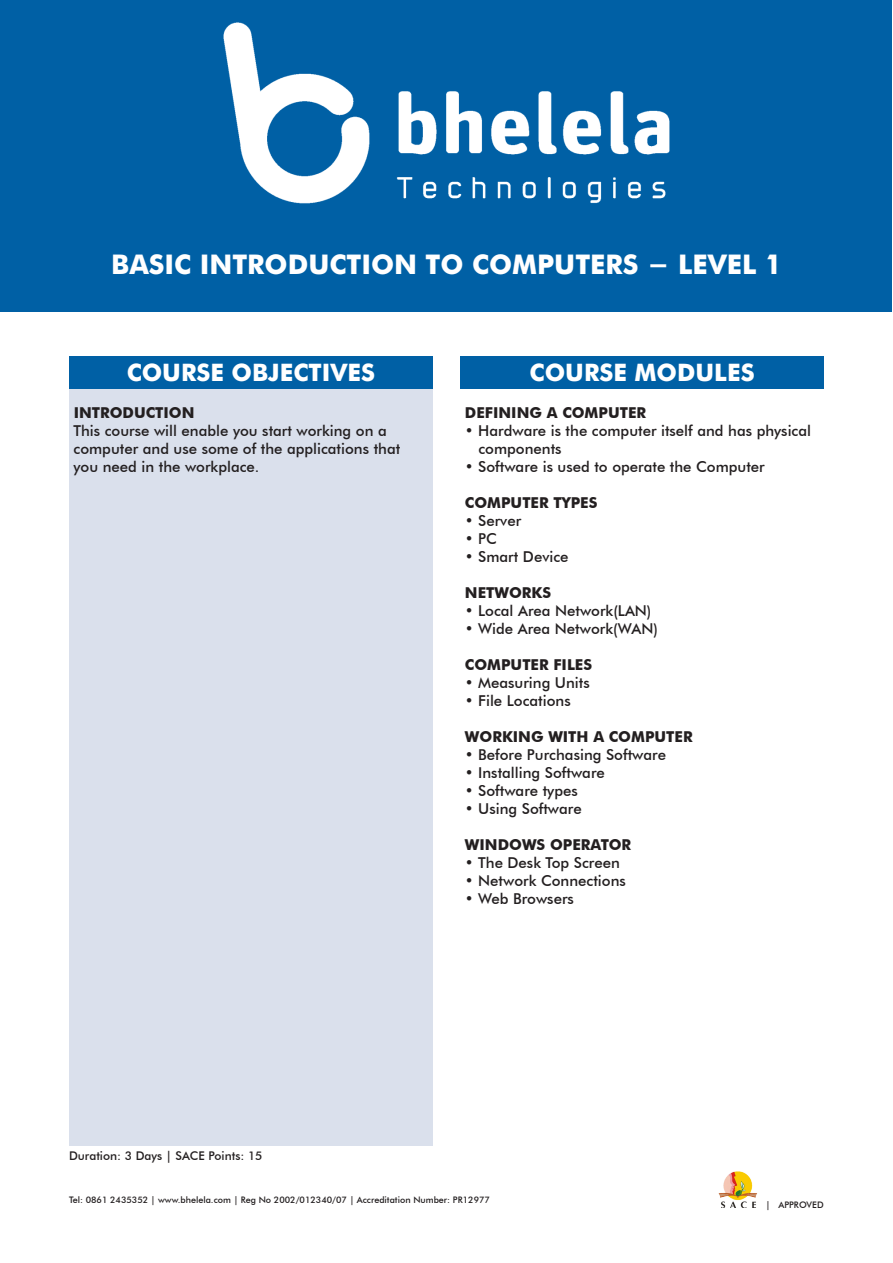
<style>
.page{position:relative;width:893px;height:1263px;background:#fff}
.page>*{position:absolute;margin:0;border:0;box-sizing:border-box;transform-origin:0 0}
.t1{font:700 27px "Futura";color:#fff}
.t2{font:700 24px "Futura";color:#fff}
.t3{font:500 15px "Futura BT";color:#231f20}
.t4{font:700 15px "Futura BT";color:#231f20}
.t5{font:500 12px "Futura BT";color:#231f20}
.t6{font:500 9px "Futura BT";color:#231f20}
</style>
<div class="page">
<div style="left:1px;top:1px;width:891px;height:311px;background:#0060a5"></div>
<div style="left:69px;top:388px;width:364px;height:758px;background:#dae0ec"></div>
<div style="left:69px;top:356px;width:364px;height:32px;background:#0060a5"></div>
<div style="left:460px;top:356px;width:364px;height:32px;background:#0060a5"></div>
<img style="left:718px;top:1171px;width:39px;height:36px">
<img style="left:128px;top:0;width:637px;height:204px">
<p class="t1" style="left:111px;top:245px;width:672px">BASIC INTRODUCTION TO COMPUTERS - LEVEL 1</p>
<p class="t2" style="left:127px;top:355px;width:250px">COURSE OBJECTIVES</p>
<p class="t2" style="left:530px;top:355px;width:226px">COURSE MODULES</p>
<p class="t4" style="left:74px;top:403px;width:122px">INTRODUCTION</p>
<p class="t3" style="left:74px;top:421px;width:315px">This course will enable you start working on a</p>
<p class="t3" style="left:74px;top:439px;width:328px">computer and use some of the applications that</p>
<p class="t3" style="left:74px;top:457px;width:187px">you need in the workplace.</p>
<p class="t4" style="left:465px;top:403px;width:183px">DEFINING A COMPUTER</p>
<p class="t3" style="left:465px;top:421px;width:348px">• Hardware is the computer itself and has physical</p>
<p class="t3" style="left:478px;top:439px;width:85px">components</p>
<p class="t3" style="left:465px;top:457px;width:301px">• Software is used to operate the Computer</p>
<p class="t4" style="left:465px;top:493px;width:134px">COMPUTER TYPES</p>
<p class="t3" style="left:465px;top:511px;width:58px">• Server</p>
<p class="t3" style="left:465px;top:529px;width:34px">• PC</p>
<p class="t3" style="left:465px;top:547px;width:105px">• Smart Device</p>
<p class="t4" style="left:465px;top:583px;width:88px">NETWORKS</p>
<p class="t3" style="left:465px;top:601px;width:188px">• Local Area Network(LAN)</p>
<p class="t3" style="left:465px;top:619px;width:195px">• Wide Area Network(WAN)</p>
<p class="t4" style="left:465px;top:655px;width:129px">COMPUTER FILES</p>
<p class="t3" style="left:465px;top:673px;width:126px">• Measuring Units</p>
<p class="t3" style="left:465px;top:691px;width:107px">• File Locations</p>
<p class="t4" style="left:465px;top:727px;width:229px">WORKING WITH A COMPUTER</p>
<p class="t3" style="left:465px;top:745px;width:203px">• Before Purchasing Software</p>
<p class="t3" style="left:465px;top:763px;width:142px">• Installing Software</p>
<p class="t3" style="left:465px;top:781px;width:115px">• Software types</p>
<p class="t3" style="left:465px;top:799px;width:118px">• Using Software</p>
<p class="t4" style="left:465px;top:835px;width:168px">WINDOWS OPERATOR</p>
<p class="t3" style="left:465px;top:853px;width:157px">• The Desk Top Screen</p>
<p class="t3" style="left:465px;top:871px;width:163px">• Network Connections</p>
<p class="t3" style="left:465px;top:889px;width:111px">• Web Browsers</p>
<p class="t5" style="left:69px;top:1148px;width:195px">Duration: 3 Days | SACE Points: 15</p>
<p class="t6" style="left:69px;top:1194px;width:422px">Tel: 0861 2435352 | www.bhelela.com | Reg No 2002/012340/07 | Accreditation Number: PR12977</p>
<p class="t6" style="left:766px;top:1199px;width:59px">| APPROVED</p>
</div>
